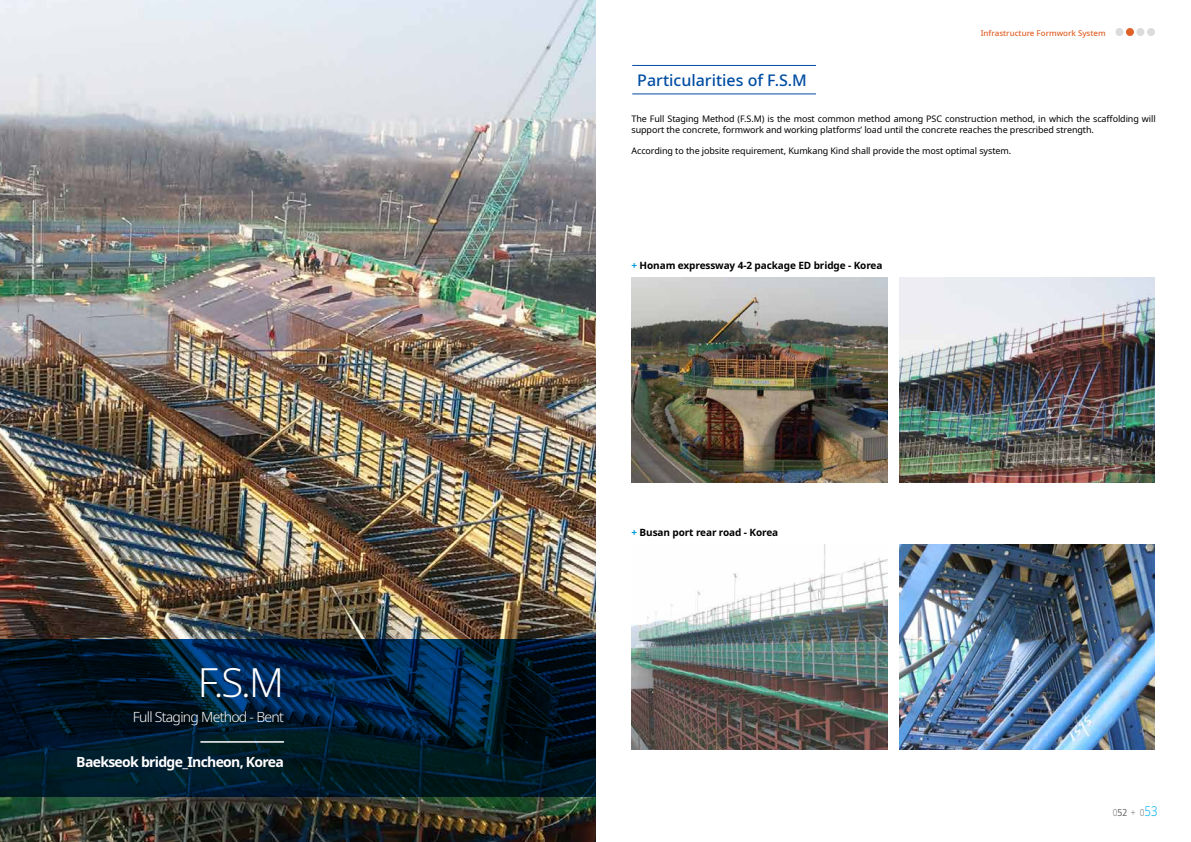
<style>
.page{position:relative;width:1191px;height:842px;background:#fff}
.page>*{position:absolute;margin:0;border:0;box-sizing:border-box;transform-origin:0 0}
.t1{font:300 40px "Noto Sans";color:#fff}
.t2{font:500 16px "Noto Sans";color:#014da2}
.t3{font:700 14px "Noto Sans";letter-spacing:-.05em;color:#fff}
.t4{font:300 14px "Noto Sans";letter-spacing:-.05em;color:#fff}
.t5{font:700 10px "Noto Sans";letter-spacing:-.01em;color:#000}
.t6{font:300 9.8px "Noto Sans";color:#6d6e71;scale:.85 1}
.t7{font:9px/10.8px "Noto Sans";letter-spacing:-.01em;color:#000}
.t8{font:500 8px "Noto Sans";color:#e06027}
.s1{color:#009ad9}
.s2{font-size:13.4px;color:#00aeef}
</style>
<div class="page">
<div style="left:1126px;top:28px;width:8px;height:8px;background:#e06027;border-radius:50%"></div>
<div style="left:1136px;top:28px;width:8px;height:8px;background:#d9dbdc;border-radius:50%"></div>
<div style="left:1115px;top:28px;width:8px;height:8px;background:#d9dbdc;border-radius:50%"></div>
<div style="left:1147px;top:28px;width:8px;height:8px;background:#d9dbdc;border-radius:50%"></div>
<img style="left:0;top:0;width:595px;height:842px">
<svg style="left:0;top:639px;width:595px;height:158px"></svg>
<hr style="left:200px;top:741px;width:84px;height:2px;background:#fff">
<img style="left:631px;top:278px;width:256px;height:204px">
<img style="left:631px;top:545px;width:256px;height:204px">
<img style="left:899px;top:278px;width:256px;height:204px">
<img style="left:899px;top:545px;width:256px;height:204px">
<hr style="left:632px;top:65px;width:184px;height:1px;background:#014da2">
<hr style="left:632px;top:94px;width:184px;height:1px;background:#014da2">
<h1 class="t1" style="left:198px;top:654px;width:88px">F.S.M</h1>
<h3 class="t4" style="left:133px;top:707px;width:153px">Full Staging Method - Bent</h3>
<h3 class="t3" style="left:76px;top:752px;width:209px">Baekseok bridge_Incheon, Korea</h3>
<p class="t8" style="left:980px;top:27px;width:126px">Infrastructure Formwork System</p>
<h2 class="t2" style="left:637px;top:69px;width:171px">Particularities of F.S.M</h2>
<p class="t7" style="left:631px;top:113px;width:525px">The Full Staging Method (F.S.M) is the most common method among PSC construction method, in which the scaffolding will support the concrete, formwork and working platforms’ load until the concrete reaches the prescribed strength.</p>
<p class="t7" style="left:631px;top:146px;width:381px">According to the jobsite requirement, Kumkang Kind shall provide the most optimal system.</p>
<p class="t5" style="left:631px;top:258px;width:252px"><span class="s1">+</span> Honam expressway 4-2 package ED bridge - Korea</p>
<p class="t5" style="left:631px;top:525px;width:148px"><span class="s1">+</span> Busan port rear road - Korea</p>
<p class="t6" style="left:1112px;top:805px;width:54px">052 + 0<span class="s2">53</span></p>
</div>
